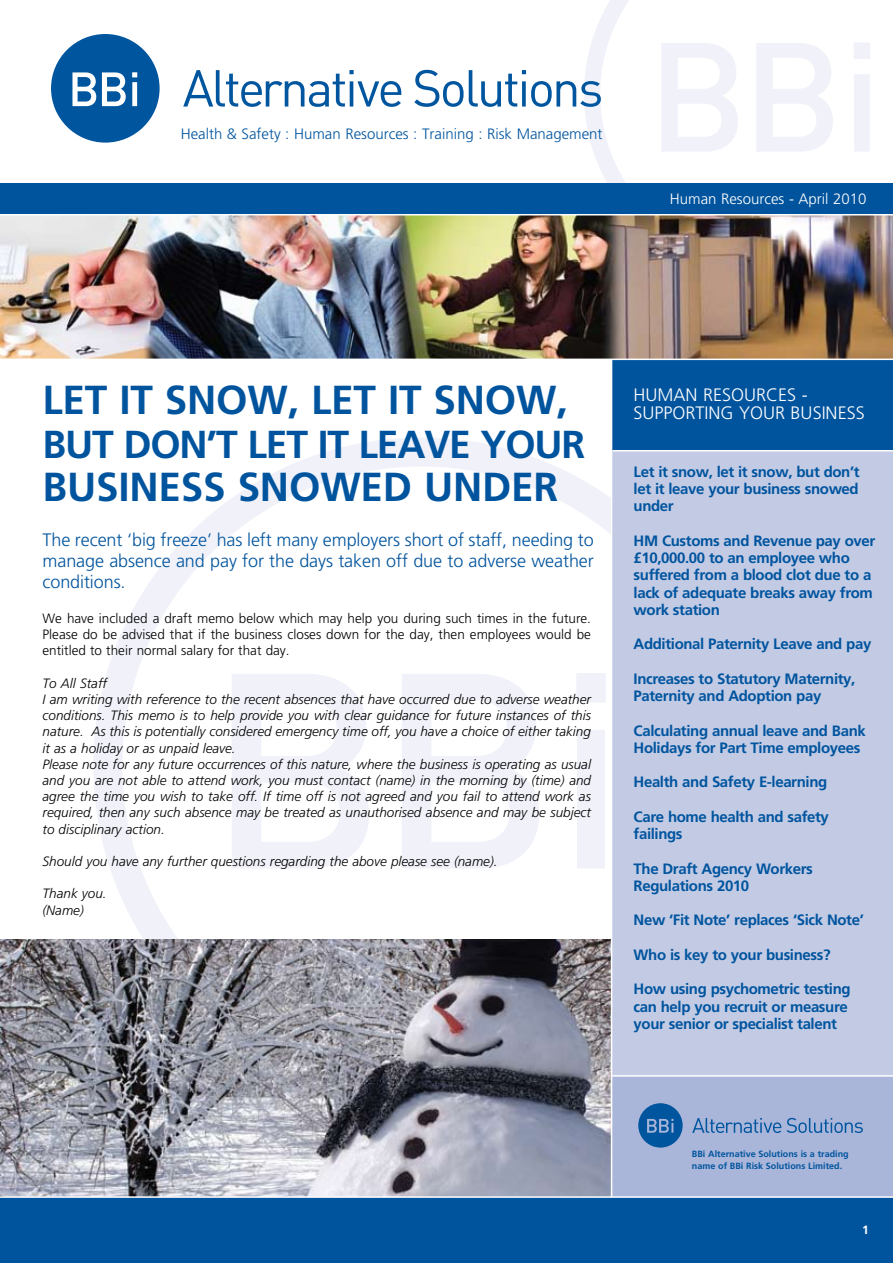
<style>
.page{position:relative;width:893px;height:1263px;background:#fff}
.page>*{position:absolute;margin:0;border:0;box-sizing:border-box;transform-origin:0 0}
.t1{font:700 40.5px "Frutiger";letter-spacing:-.005em;color:#00549e}
.t2{font:700 39px "Frutiger";letter-spacing:-.03em;color:#00549e}
.t3{font:300 18px/21px "Frutiger";letter-spacing:-.005em;color:#00549e;text-align:justify}
.t4{font:300 18px/18px "Frutiger";color:#fff}
.t5{font:700 15px/17.2px "Frutiger";letter-spacing:-.025em;color:#00549e}
.t6{font:300 15px "Frutiger";color:#00549e}
.t7{font:300 15px "Frutiger";color:#fff}
.t8{font:italic 300 13.5px/16.2px "Frutiger";color:#000}
.t9{font:300 13.5px/16.2px "Frutiger";color:#000;text-align:justify}
.t10{font:700 12px "Frutiger";color:#fff}
.t11{font:700 9px/12px "Frutiger";color:#00549e}
</style>
<div class="page">
<svg style="left:93px;top:438px;width:518px;height:502px"></svg>
<svg style="left:232px;top:673px;width:374px;height:195px;fill:#f0f1f9"></svg>
<img style="left:0;top:940px;width:611px;height:256px">
<div style="left:612px;top:442px;width:281px;height:634px;background:#c2cae4"></div>
<div style="left:612px;top:357px;width:281px;height:94px;background:#00549e"></div>
<img style="left:0;top:215px;width:893px;height:144px">
<div style="left:612px;top:1076px;width:281px;height:123px;background:#a9b5d9"></div>
<svg style="left:585px;top:0;width:44px;height:183px"></svg>
<svg style="left:661px;top:43px;width:209px;height:108px"></svg>
<div style="left:0;top:1197px;width:893px;height:66px;background:#00549e"></div>
<svg style="left:183px;top:70px;width:218px;height:37px"></svg>
<svg style="left:414px;top:70px;width:187px;height:37px"></svg>
<svg style="left:51px;top:34px;width:109px;height:109px"></svg>
<div style="left:0;top:183px;width:893px;height:32px;background:#00549e"></div>
<svg style="left:692px;top:1118px;width:89px;height:15px"></svg>
<svg style="left:787px;top:1118px;width:76px;height:15px"></svg>
<svg style="left:638px;top:1103px;width:45px;height:44px"></svg>
<hr style="left:0;top:359px;width:893px;height:1px;background:#fff">
<hr style="left:0;top:214px;width:893px;height:1px;background:#fff">
<hr style="left:612px;top:450px;width:281px;height:1px;background:#fff">
<hr style="left:612px;top:1075px;width:281px;height:1px;background:#fff">
<hr style="left:0;top:1196px;width:893px;height:2px;background:#fff">
<p class="t6" style="left:181px;top:126px;width:423px">Health &amp; Safety : Human Resources : Training : Risk Management</p>
<p class="t7" style="left:670px;top:191px;width:198px">Human Resources - April 2010</p>
<h1 class="t1" style="left:43px;top:376px;width:291px">Let it snow, let</h1>
<h1 class="t1" style="left:388px;top:376px;width:181px">it sn ow,</h1>
<h2 class="t2" style="left:43px;top:421px;width:226px">but don’t let</h2>
<h2 class="t2" style="left:318px;top:421px;width:261px">it leave your</h2>
<h1 class="t1" style="left:43px;top:463px;width:76px">business</h1>
<h1 class="t1" style="left:238px;top:463px;width:114px">sn owed</h1>
<h1 class="t1" style="left:424px;top:463px;width:56px">under</h1>
<h3 class="t3" style="left:43px;top:529px;width:553px">The recent ‘big freeze’ has left many employers short of staff, needing to manage absence and pay for the days taken off due to adverse weather conditions.</h3>
<p class="t9" style="left:43px;top:610px;width:550px">We have included a draft memo below which may help you during such times in the future.<br>Please do be advised that if the business closes down for the day, then employees would be entitled to their normal salary for that day.</p>
<p class="t8" style="left:43px;top:675px;width:550px">To All Staff<br>I am writing with reference to the recent absences that have occurred due to adverse weather conditions. This memo is to help provide you with clear guidance for future instances of this nature. As this is potentially considered emergency time off, you have a choice of either taking it as a holiday or as unpaid leave.<br>Please note for any future occurrences of this nature, where the business is operating as usual and you are not able to attend work, you must contact (name) in the morning by (time) and agree the time you wish to take off. If time off is not agreed and you fail to attend work as required, then any such absence may be treated as unauthorised absence and may be subject to disciplinary action.</p>
<p class="t8" style="left:43px;top:853px;width:457px">Should you have any further questions regarding the above please see (name).</p>
<p class="t8" style="left:43px;top:885px;width:66px">Thank you. (Name)</p>
<h3 class="t4" style="left:634px;top:386px;width:223px">Human Resources -<br>Supporting your business</h3>
<p class="t5" style="left:634px;top:463px;width:228px;text-align:justify">Let it snow, let it snow, but don’t let it leave your business snowed under</p>
<p class="t5" style="left:634px;top:532px;width:243px">HM Customs and Revenue pay over £10,000.00 to an employee who suffered from a blood clot due to a lack of adequate breaks away from work station</p>
<p class="t5" style="left:634px;top:635px;width:239px">Additional Paternity Leave and pay</p>
<p class="t5" style="left:634px;top:670px;width:223px">Increases to Statutory Maternity,<br>Paternity and Adoption pay</p>
<p class="t5" style="left:634px;top:722px;width:234px">Calculating annual leave and Bank<br>Holidays for Part Time employees</p>
<p class="t5" style="left:634px;top:773px;width:195px">Health and Safety E-learning</p>
<p class="t5" style="left:634px;top:808px;width:197px">Care home health and safety failings</p>
<p class="t5" style="left:634px;top:860px;width:181px">The Draft Agency Workers<br>Regulations 2010</p>
<p class="t5" style="left:634px;top:911px;width:232px">New ‘Fit Note’ replaces ‘Sick Note’</p>
<p class="t5" style="left:634px;top:946px;width:198px">Who is key to your business?</p>
<p class="t5" style="left:634px;top:980px;width:219px">How using psychometric testing can help you recruit or measure your senior or specialist talent</p>
<p class="t11" style="left:692px;top:1148px;width:158px">BBi Alternative Solutions is a trading name of BBi Risk Solutions Limited.</p>
<p class="t10" style="left:862px;top:1223px;width:8px">1</p>
</div>
